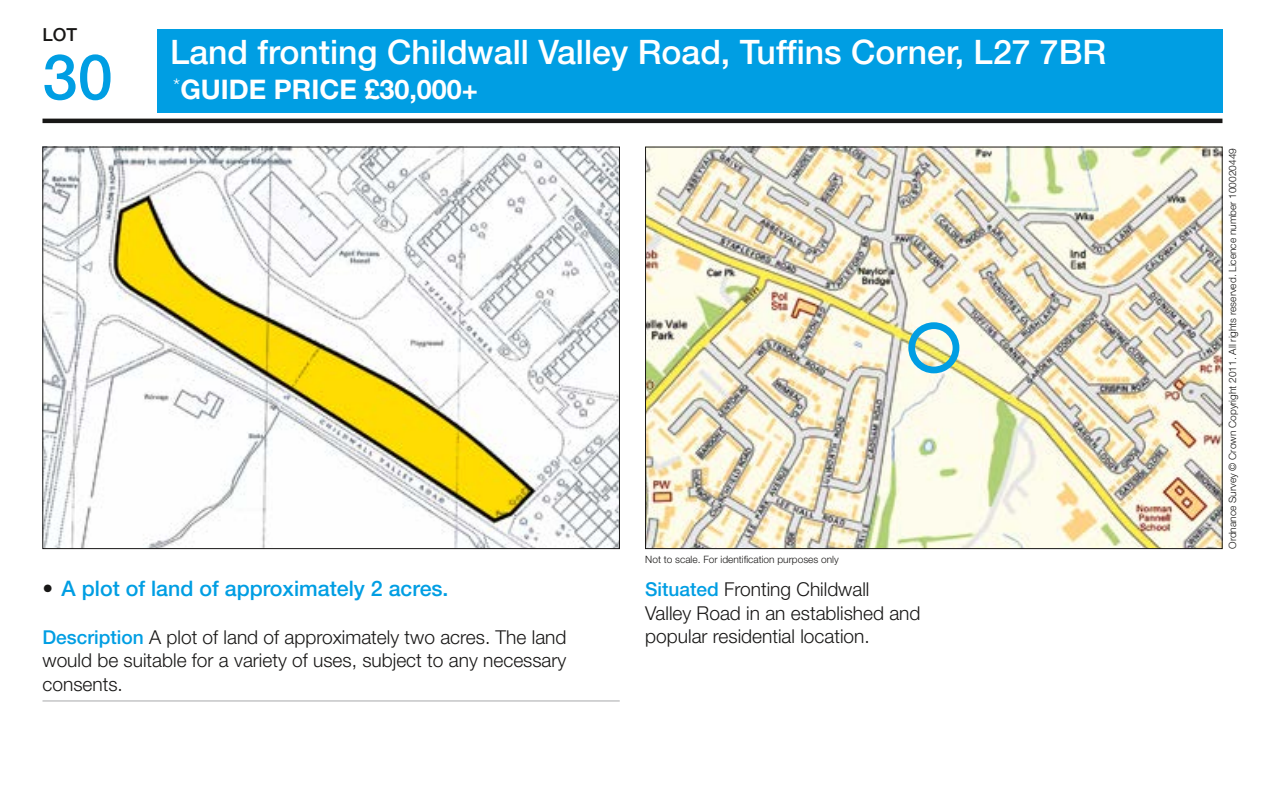
<style>
.page{position:relative;width:1265px;height:793px;background:#fff}
.page>*{position:absolute;margin:0;border:0;box-sizing:border-box;transform-origin:0 0}
.t1{font:500 63px "Helvetica Neue LT Std";color:#009ee3}
.t2{font:500 33.75px "Helvetica Neue LT Std";color:#fff}
.t3{font:700 27px "Helvetica Neue LT Std";color:#fff}
.t4{font:500 21.38px "Helvetica Neue LT Std";color:#009ee3}
.t5{font:300 19.12px/23.6px "Helvetica Neue LT Std";color:#181716;text-align:justify}
.t6{font:500 18px "Helvetica Neue LT Std";color:#181716}
.t7{font:300 10.12px "Helvetica Neue LT Std";color:#181716}
.s1{color:#181716}
.s2{font-weight:500;color:#009ee3}
</style>
<div class="page">
<div style="left:157px;top:29px;width:1065px;height:84px;background:#009ee3"></div>
<div style="left:43px;top:118px;width:1179px;height:5px;background:#181716"></div>
<img style="left:45px;top:149px;width:573px;height:397px">
<img style="left:647px;top:149px;width:573px;height:397px">
<hr style="left:43px;top:700px;width:577px;height:1px;background:#b1b2b3">
<div style="left:908px;top:322px;width:51px;height:51px;border:7px solid #009ee3;border-radius:50%"></div>
<p class="t6" style="left:43px;top:24px;width:36px">LOT</p>
<h1 class="t1" style="left:43px;top:39px;width:72px">30</h1>
<h2 class="t2" style="left:170px;top:32px;width:938px">Land fronting Childwall Valley Road, Tuffins Corner, L27 7BR</h2>
<h3 class="t3" style="left:173px;top:73px;width:306px"><sup>*</sup>GUIDE PRICE £30,000+</h3>
<p class="t7" style="left:645px;top:552px;width:195px">Not to scale. For identification purposes only</p>
<p class="t4" style="left:43px;top:575px;width:408px"><span class="s1">•</span> A plot of land of approximately 2 acres.</p>
<p class="t5" style="left:43px;top:624px;width:525px"><span class="s2">Description</span> A plot of land of approximately two acres. The land would be suitable for a variety of uses, subject to any necessary consents.</p>
<p class="t5" style="left:645px;top:576px;width:277px;text-align:left"><span class="s2">Situated</span> Fronting Childwall<br>Valley Road in an established and popular residential location.</p>
<p class="t7" style="left:1226px;top:548px;width:402px;rotate:-90deg">Ordnance Survey © Crown Copyright 2011. All rights reserved. Licence number 100020449</p>
</div>
